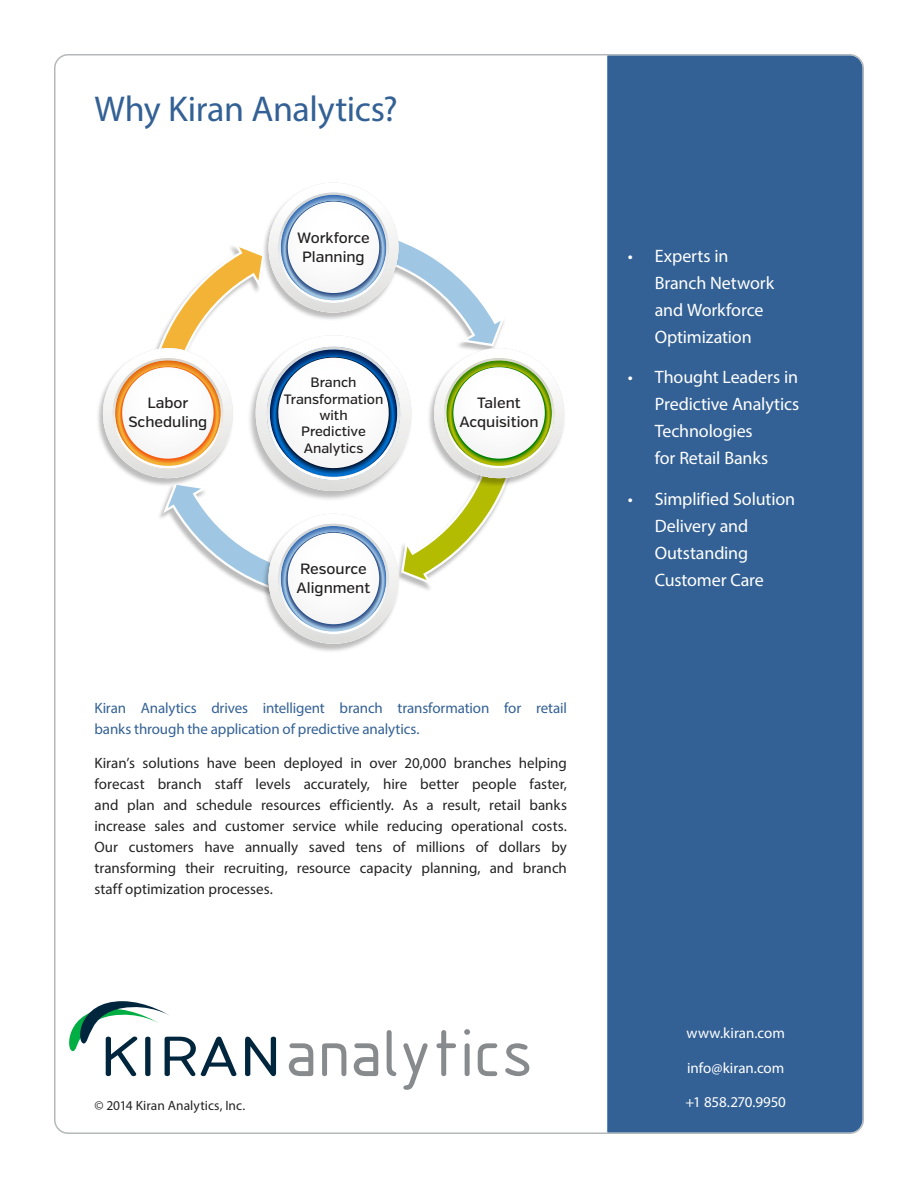
<style>
.page{position:relative;width:918px;height:1188px;background:#fff}
.page>*{position:absolute;margin:0;border:0;box-sizing:border-box;transform-origin:0 0}
.t1{font:36px "Myriad Pro";letter-spacing:-.015em;color:#336195}
.t2{font:18px/27px "Myriad Pro";letter-spacing:-.005em;color:#fff}
.t3{font:15px/21px "Myriad Pro";color:#232324;text-align:justify}
.t4{font:15px/21px "Myriad Pro";letter-spacing:-.01em;color:#336195}
.t5{font:15px "Myriad Pro";letter-spacing:-.005em;color:#fff}
.t6{font:500 14.85px/19px "Verb";color:#232020;text-align:center}
.t7{font:500 13.5px/16.4px "Verb";color:#232020;text-align:center}
.t8{font:13.5px "Myriad Pro";color:#232324}
</style>
<div class="page">
<div style="left:608px;top:57px;width:253px;height:1074px;background:#336195"></div>
<img style="left:98px;top:393px;width:5px;height:50px">
<svg style="left:103px;top:183px;width:461px;height:461px"></svg>
<svg style="left:245px;top:1037px;width:31px;height:39px"></svg>
<svg style="left:289px;top:1043px;width:24px;height:33px"></svg>
<svg style="left:322px;top:1043px;width:24px;height:33px"></svg>
<svg style="left:354px;top:1043px;width:24px;height:33px"></svg>
<svg style="left:387px;top:1030px;width:9px;height:46px"></svg>
<svg style="left:403px;top:1043px;width:25px;height:47px"></svg>
<svg style="left:436px;top:1030px;width:20px;height:46px"></svg>
<svg style="left:464px;top:1029px;width:6px;height:47px"></svg>
<svg style="left:478px;top:1043px;width:19px;height:33px"></svg>
<svg style="left:505px;top:1043px;width:24px;height:33px"></svg>
<svg style="left:69px;top:1001px;width:167px;height:75px"></svg>
<h1 class="t1" style="left:94px;top:86px;width:305px">Why Kiran Analytics?</h1>
<p class="t6" style="left:128px;top:394px;width:80px">Labor<br>Scheduling</p>
<p class="t6" style="left:297px;top:229px;width:74px">Workforce<br>Planning</p>
<p class="t7" style="left:284px;top:375px;width:101px">Branch<br>Transformation with<br>Predictive<br>Analytics</p>
<p class="t6" style="left:297px;top:560px;width:75px;text-align:left">Resource<br>Alignment</p>
<p class="t6" style="left:459px;top:394px;width:81px">Talent<br>Acquisition</p>
<p class="t4" style="left:94px;top:697px;width:474px">Kiran Analytics drives intelligent branch transformation for retail banks through the application of predictive analytics.</p>
<p class="t3" style="left:94px;top:753px;width:474px">Kiran’s solutions have been deployed in over 20,000 branches helping forecast branch staff levels accurately, hire better people faster, and plan and schedule resources efficiently. As a result, retail banks increase sales and customer service while reducing operational costs.<br>Our customers have annually saved tens of millions of dollars by transforming their recruiting, resource capacity planning, and branch staff optimization processes.</p>
<p class="t8" style="left:94px;top:1097px;width:152px">© 2014 Kiran Analytics, Inc.</p>
<p class="t2" style="left:655px;top:242px;width:121px;text-indent:-27px">• Experts in<br>Branch Network and Workforce<br>Optimization</p>
<p class="t2" style="left:655px;top:364px;width:146px;text-indent:-27px">• Thought Leaders in<br>Predictive Analytics<br>Technologies<br>for Retail Banks</p>
<p class="t2" style="left:655px;top:485px;width:142px;text-indent:-27px">• Simplified Solution<br>Delivery and<br>Outstanding<br>Customer Care</p>
<p class="t5" style="left:687px;top:1024px;width:100px">www.kiran.com</p>
<p class="t5" style="left:687px;top:1058px;width:99px">info@kiran.com</p>
<p class="t5" style="left:686px;top:1093px;width:102px">+1 858.270.9950</p>
</div>
